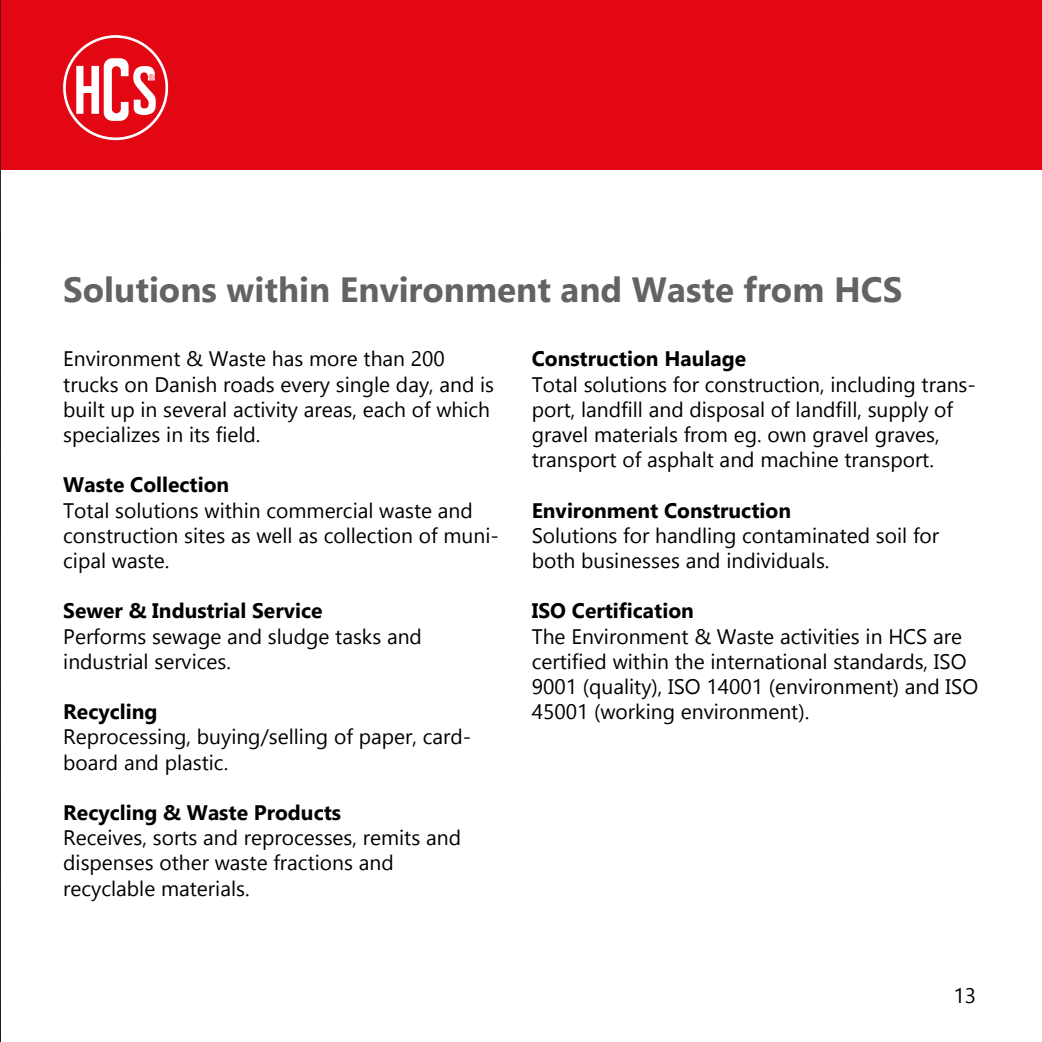
<style>
.page{position:relative;width:1042px;height:1042px;background:#fff}
.page>*{position:absolute;margin:0;border:0;box-sizing:border-box;transform-origin:0 0}
.t1{font:700 35px "Gadugi";color:#646363}
.t2{font:21px/25.2px "Gadugi";color:#000}
.t3{font:700 21px "Gadugi";color:#000}
</style>
<div class="page">
<div style="left:0;top:0;width:1042px;height:170px;background:#e30613"></div>
<svg style="left:63px;top:35px;width:106px;height:106px"></svg>
<hr style="left:0;top:0;width:1px;height:1042px;background:#000">
<h1 class="t1" style="left:63px;top:269px;width:840px">Solutions within Environment and Waste from HCS</h1>
<p class="t2" style="left:63px;top:346px;width:432px">Environment &amp; Waste has more than 200 trucks on Danish roads every single day, and is built up in several activity areas, each of which specializes in its field.</p>
<p class="t3" style="left:63px;top:472px;width:167px">Waste Collection</p>
<p class="t2" style="left:63px;top:497px;width:437px">Total solutions within commercial waste and construction sites as well as collection of muni&shy;cipal waste.</p>
<p class="t3" style="left:63px;top:598px;width:261px">Sewer &amp; Industrial Service</p>
<p class="t2" style="left:63px;top:623px;width:360px">Performs sewage and sludge tasks and industrial services.</p>
<p class="t3" style="left:63px;top:699px;width:96px">Recycling</p>
<p class="t2" style="left:63px;top:724px;width:409px">Reprocessing, buying/selling of paper, card&shy;board and plastic.</p>
<p class="t3" style="left:63px;top:800px;width:279px">Recycling &amp; Waste Products</p>
<p class="t2" style="left:63px;top:825px;width:399px">Receives, sorts and reprocesses, remits and dispenses other waste fractions and recyclable materials.</p>
<p class="t3" style="left:532px;top:346px;width:216px">Construction Haulage</p>
<p class="t2" style="left:532px;top:371px;width:446px">Total solutions for construction, including trans&shy;port, landfill and disposal of landfill, supply of gravel materials from eg. own gravel graves, transport of asphalt and machine transport.</p>
<p class="t3" style="left:532px;top:497px;width:261px">Environment Construction</p>
<p class="t2" style="left:532px;top:523px;width:409px">Solutions for handling contaminated soil for both businesses and individuals.</p>
<p class="t3" style="left:532px;top:598px;width:164px">ISO Certification</p>
<p class="t2" style="left:532px;top:623px;width:448px">The Environment &amp; Waste activities in HCS are certified within the international standards, ISO 9001 (quality), ISO 14001 (environment) and ISO 45001 (working environment).</p>
<p class="t2" style="left:953px;top:982px;width:24px">13</p>
</div>
